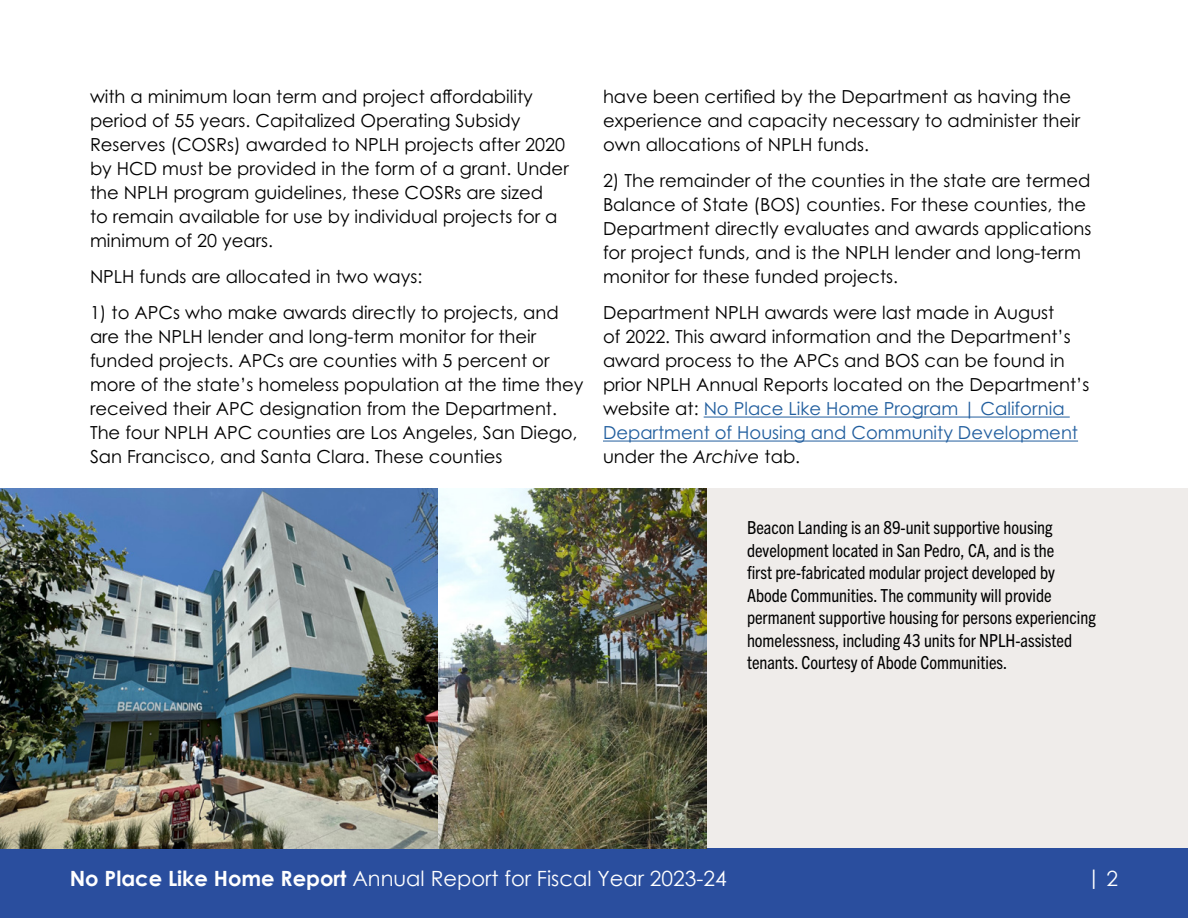
<style>
.page{position:relative;width:1188px;height:918px;background:#fff}
.page>*{position:absolute;margin:0;border:0;box-sizing:border-box;transform-origin:0 0}
.t1{font:21px "Century Gothic";color:#fff}
.t2{font:18px/24px "Century Gothic Pro";color:#000}
.t3{font:condensed 18px/22.5px "Trade Gothic Next LT Pro";color:#000}
.s1{color:#215e9e}
.s2{font-style:italic}
.s3{font-weight:700}
</style>
<div class="page">
<div style="left:0;top:848px;width:1188px;height:70px;background:#2a4e9e"></div>
<hr style="left:704px;top:417px;width:366px;height:1px;background:#215e9e">
<hr style="left:603px;top:441px;width:475px;height:1px;background:#215e9e">
<img style="left:0;top:488px;width:438px;height:360px">
<img style="left:438px;top:488px;width:750px;height:360px">
<p class="t2" style="left:90px;top:85px;width:480px">with a minimum loan term and project affordability period of 55 years. Capitalized Operating Subsidy Reserves (COSRs) awarded to NPLH projects after 2020 by HCD must be provided in the form of a grant. Under the NPLH program guidelines, these COSRs are sized<br>to remain available for use by individual projects for a minimum of 20 years.</p>
<p class="t2" style="left:90px;top:265px;width:334px">NPLH funds are allocated in two ways:</p>
<p class="t2" style="left:90px;top:301px;width:495px">1) to APCs who make awards directly to projects, and are the NPLH lender and long-term monitor for their funded projects. APCs are counties with 5 percent or more of the state’s homeless population at the time they received their APC designation from the Department.<br>The four NPLH APC counties are Los Angeles, San Diego, San Francisco, and Santa Clara. These counties</p>
<p class="t2" style="left:603px;top:85px;width:479px">have been certified by the Department as having the experience and capacity necessary to administer their own allocations of NPLH funds.</p>
<p class="t2" style="left:603px;top:169px;width:490px">2) The remainder of the counties in the state are termed Balance of State (BOS) counties. For these counties, the Department directly evaluates and awards applications for project funds, and is the NPLH lender and long-term monitor for these funded projects.</p>
<p class="t2" style="left:603px;top:301px;width:488px">Department NPLH awards were last made in August<br>of 2022. This award information and the Department’s award process to the APCs and BOS can be found in prior NPLH Annual Reports located on the Department’s website at: <span class="s1">No Place Like Home Program | California Department of Housing and Community Development </span>under the <span class="s2">Archive</span> tab.</p>
<p class="t3" style="left:747px;top:515px;width:350px">Beacon Landing is an 89-unit supportive housing development located in San Pedro, CA, and is the<br>first pre-fabricated modular project developed by Abode Communities. The community will provide permanent supportive housing for persons experiencing homelessness, including 43 units for NPLH-assisted tenants. Courtesy of Abode Communities.</p>
<p class="t1" style="left:70px;top:864px;width:658px"><span class="s3">No Place Like Home Report</span> Annual Report for Fiscal Year 2023-24</p>
<p class="t1" style="left:1087px;top:863px;width:33px">| 2</p>
</div>
